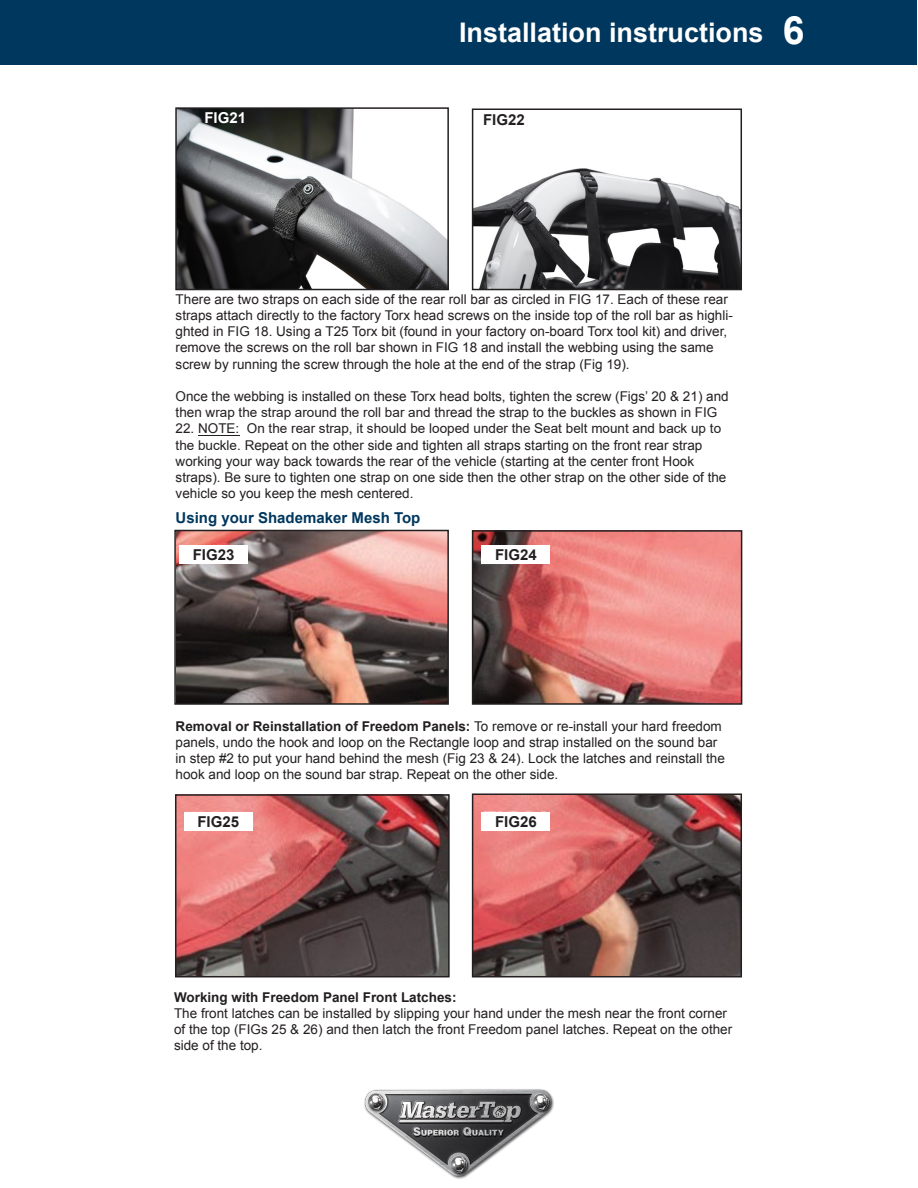
<style>
.page{position:relative;width:918px;height:1188px;background:#fff}
.page>*{position:absolute;margin:0;border:0;box-sizing:border-box;transform-origin:0 0}
.t1{font:700 39px "Arial";color:#fff}
.t2{font:700 27px "Arial";color:#fff}
.t3{font:700 15px "Arial";color:#00375e}
.t4{font:700 15px "Arial";color:#231f20}
.t5{font:700 15px "Arial";color:#fff}
.t6{font:13.5px/16.2px "Arial";color:#231f20}
.t7{font:700 13.5px "Arial";color:#231f20}
.s1{font-weight:700}
</style>
<div class="page">
<div style="left:1px;top:0;width:916px;height:65px;background:#00375e"></div>
<img style="left:364px;top:1089px;width:190px;height:90px">
<img style="left:177px;top:533px;width:269px;height:169px">
<div style="left:174px;top:530px;width:275px;height:175px;border:2px solid #231f20"></div>
<img style="left:475px;top:533px;width:264px;height:169px">
<div style="left:472px;top:530px;width:270px;height:175px;border:2px solid #231f20"></div>
<img style="left:178px;top:797px;width:269px;height:177px">
<div style="left:175px;top:794px;width:275px;height:183px;border:2px solid #231f20"></div>
<img style="left:475px;top:796px;width:264px;height:178px">
<div style="left:472px;top:793px;width:270px;height:184px;border:2px solid #231f20"></div>
<div style="left:179px;top:545px;width:69px;height:19px;background:#fff"></div>
<img style="left:178px;top:110px;width:268px;height:177px">
<div style="left:175px;top:107px;width:274px;height:183px;border:2px solid #231f20"></div>
<img style="left:475px;top:168px;width:264px;height:119px">
<div style="left:472px;top:109px;width:270px;height:181px;border:2px solid #231f20"></div>
<div style="left:482px;top:545px;width:68px;height:19px;background:#fff"></div>
<div style="left:184px;top:812px;width:69px;height:19px;background:#fff"></div>
<div style="left:482px;top:812px;width:68px;height:19px;background:#fff"></div>
<hr style="left:198px;top:435px;width:41px;height:1px;background:#231f20">
<p class="t2" style="left:459px;top:15px;width:306px">Installation instructions</p>
<p class="t1" style="left:783px;top:5px;width:23px">6</p>
<p class="t5" style="left:204px;top:107px;width:43px">FIG21</p>
<p class="t4" style="left:483px;top:110px;width:43px">FIG22</p>
<p class="t6" style="left:176px;top:291px;width:559px">There are two straps on each side of the rear roll bar as circled in FIG 17. Each of these rear straps attach directly to the factory Torx head screws on the inside top of the roll bar as highli&shy;ghted in FIG 18. Using a T25 Torx bit (found in your factory on-board Torx tool kit) and driver, remove the screws on the roll bar shown in FIG 18 and install the webbing using the same screw by running the screw through the hole at the end of the strap (Fig 19).</p>
<p class="t6" style="left:176px;top:388px;width:555px">Once the webbing is installed on these Torx head bolts, tighten the screw (Figs’ 20 &amp; 21) and then wrap the strap around the roll bar and thread the strap to the buckles as shown in FIG</p>
<p class="t6" style="left:176px;top:421px;width:552px">22. NOTE: On the rear strap, it should be looped under the Seat belt mount and back up to the buckle. Repeat on the other side and tighten all straps starting on the front rear strap working your way back towards the rear of the vehicle (starting at the center front Hook straps). Be sure to tighten one strap on one side then the other strap on the other side of the vehicle so you keep the mesh centered.</p>
<p class="t3" style="left:176px;top:508px;width:246px">Using your Shademaker Mesh Top</p>
<p class="t4" style="left:193px;top:545px;width:43px">FIG23</p>
<p class="t4" style="left:495px;top:545px;width:43px">FIG24</p>
<p class="t6" style="left:176px;top:718px;width:551px"><span class="s1">Removal or Reinstallation of Freedom Panels:</span> To remove or re-install your hard freedom panels, undo the hook and loop on the Rectangle loop and strap installed on the sound bar in step #2 to put your hand behind the mesh (Fig 23 &amp; 24). Lock the latches and reinstall the hook and loop on the sound bar strap. Repeat on the other side.</p>
<p class="t4" style="left:197px;top:812px;width:43px">FIG25</p>
<p class="t4" style="left:495px;top:812px;width:43px">FIG26</p>
<p class="t7" style="left:174px;top:988px;width:284px">Working with Freedom Panel Front Latches:</p>
<p class="t6" style="left:174px;top:1005px;width:560px">The front latches can be installed by slipping your hand under the mesh near the front corner of the top (FIGs 25 &amp; 26) and then latch the front Freedom panel latches. Repeat on the other side of the top.</p>
</div>
